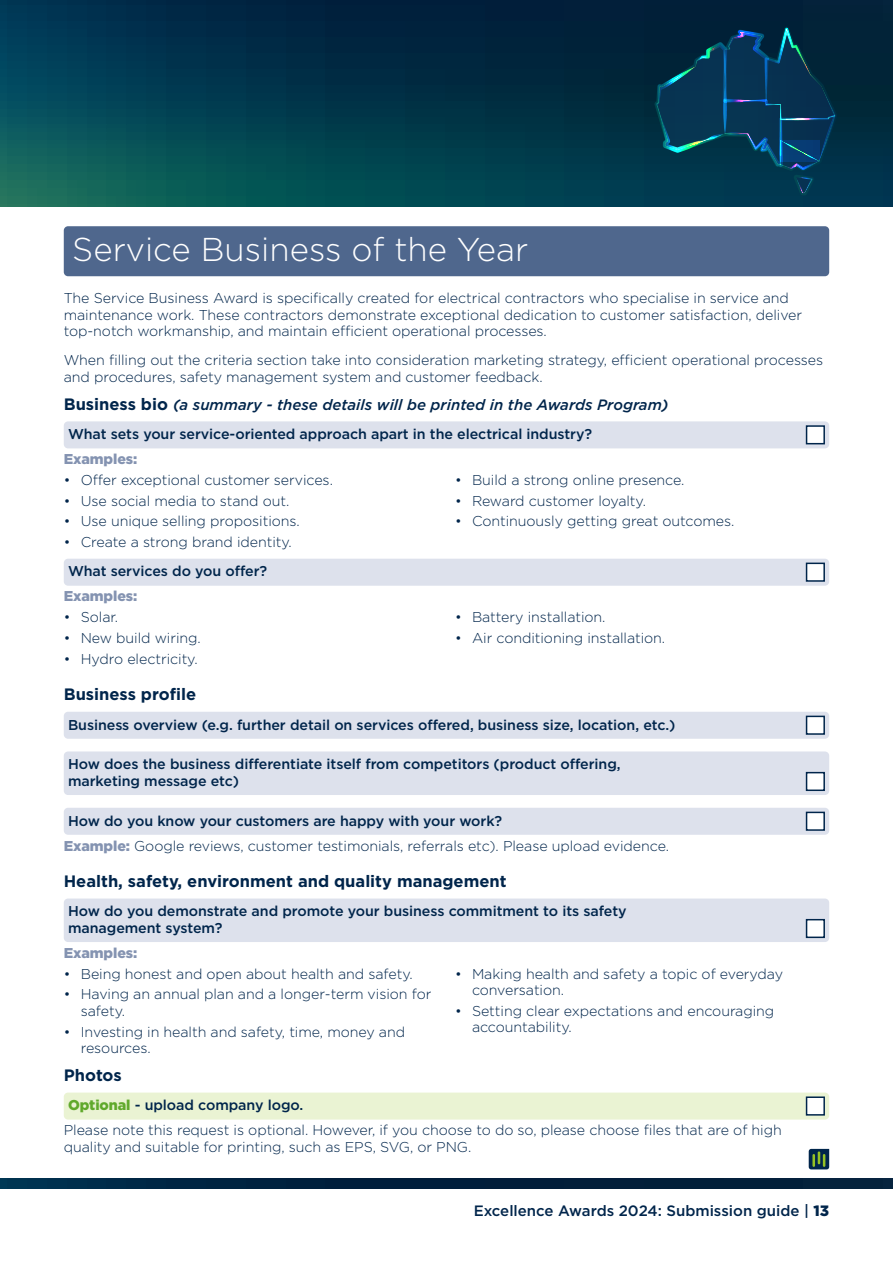
<style>
.page{position:relative;width:893px;height:1263px;background:#fff}
.page>*{position:absolute;margin:0;border:0;box-sizing:border-box;transform-origin:0 0}
.category-head{font:300 33px "Gotham";color:#fff}
.subhead2-H2{font:700 16.5px "Gotham";color:#00254b}
.subhead2-H2-2{font:italic 500 15px "Gotham";color:#00254b}
.t1{font:500 15px "Gotham";color:#00254b}
.body-P{font:300 14.25px/16.5px "Gotham";letter-spacing:-.005em;color:#00254b}
.question{font:500 14.25px/16.5px "Gotham";letter-spacing:-.005em;color:#00254b}
.para-over-ul{font:900 14.25px "Gotham";letter-spacing:-.005em;color:#8493b1}
.Question-optionl-or-ref-time-judging{font:500 14.25px "Gotham";letter-spacing:-.005em;color:#00254b}
.s1{font-weight:700;font-style:normal;font-size:16.5px}
.s2{font-weight:900;color:#8493b1}
.s3{font-weight:900;color:#60a92c}
.s4{font-weight:900}
</style>
<div class="page">
<svg style="left:0;top:0;width:893px;height:206px;background:#023849"></svg>
<svg style="left:0;top:1179px;width:893px;height:9px;background:#00223e"></svg>
<svg style="left:654px;top:27px;width:183px;height:168px;background:#053853"></svg>
<div style="left:64px;top:226px;width:765px;height:50px;background:#4f678d;border-radius:4px"></div>
<div style="left:64px;top:421px;width:765px;height:27px;background:#dde1ec;border-radius:4px"></div>
<div style="left:806px;top:425px;width:19px;height:19px;background:#fff;border:2px solid #00254b"></div>
<div style="left:64px;top:559px;width:765px;height:27px;background:#dde1ec;border-radius:4px"></div>
<div style="left:806px;top:563px;width:19px;height:19px;background:#fff;border:2px solid #00254b"></div>
<div style="left:64px;top:712px;width:765px;height:27px;background:#dde1ec;border-radius:4px"></div>
<div style="left:64px;top:751px;width:765px;height:44px;background:#dde1ec;border-radius:4px"></div>
<div style="left:64px;top:808px;width:765px;height:27px;background:#dde1ec;border-radius:4px"></div>
<div style="left:64px;top:898px;width:765px;height:44px;background:#dde1ec;border-radius:4px"></div>
<div style="left:806px;top:716px;width:19px;height:19px;background:#fff;border:2px solid #00254b"></div>
<div style="left:806px;top:772px;width:19px;height:19px;background:#fff;border:2px solid #00254b"></div>
<div style="left:806px;top:812px;width:19px;height:19px;background:#fff;border:2px solid #00254b"></div>
<div style="left:806px;top:919px;width:19px;height:19px;background:#fff;border:2px solid #00254b"></div>
<div style="left:64px;top:1092px;width:765px;height:27px;background:#eaf3d3;border-radius:4px"></div>
<div style="left:806px;top:1096px;width:19px;height:19px;background:#fff;border:2px solid #00254b"></div>
<svg style="left:809px;top:1149px;width:20px;height:20px"></svg>
<p class="category-head" style="left:72px;top:229px;width:458px">Service Business of the Year</p>
<p class="body-P" style="left:64px;top:289px;width:740px">The Service Business Award is specifically created for electrical contractors who specialise in service and maintenance work. These contractors demonstrate exceptional dedication to customer satisfaction, deliver top-notch workmanship, and maintain efficient operational processes.</p>
<p class="body-P" style="left:64px;top:352px;width:761px">When filling out the criteria section take into consideration marketing strategy, efficient operational processes and procedures, safety management system and customer feedback.</p>
<p class="subhead2-H2-2" style="left:64px;top:395px;width:606px"><span class="s1">Business bio</span> (a summary - these details will be printed in the Awards Program)</p>
<p class="question" style="left:68px;top:426px;width:525px">What sets your service-oriented approach apart in the electrical industry?</p>
<p class="para-over-ul" style="left:64px;top:449px;width:75px">Examples:</p>
<p class="body-P" style="left:64px;top:471px;width:271px">• Offer exceptional customer services.</p>
<p class="body-P" style="left:64px;top:492px;width:227px">• Use social media to stand out.</p>
<p class="body-P" style="left:64px;top:513px;width:238px">• Use unique selling propositions.</p>
<p class="body-P" style="left:64px;top:533px;width:230px">• Create a strong brand identity.</p>
<p class="body-P" style="left:455px;top:471px;width:231px">• Build a strong online presence.</p>
<p class="body-P" style="left:455px;top:492px;width:192px">• Reward customer loyalty.</p>
<p class="body-P" style="left:455px;top:513px;width:281px">• Continuously getting great outcomes.</p>
<p class="question" style="left:68px;top:563px;width:201px">What services do you offer?</p>
<p class="para-over-ul" style="left:64px;top:587px;width:75px">Examples:</p>
<p class="body-P" style="left:64px;top:608px;width:56px">• Solar.</p>
<p class="body-P" style="left:64px;top:629px;width:139px">• New build wiring.</p>
<p class="body-P" style="left:64px;top:650px;width:135px">• Hydro electricity.</p>
<p class="body-P" style="left:455px;top:608px;width:152px">• Battery installation.</p>
<p class="body-P" style="left:455px;top:629px;width:212px">• Air conditioning installation.</p>
<p class="subhead2-H2" style="left:64px;top:683px;width:134px">Business profile</p>
<p class="question" style="left:68px;top:716px;width:609px">Business overview (e.g. further detail on services offered, business size, location, etc.)</p>
<p class="question" style="left:68px;top:756px;width:554px">How does the business differentiate itself from competitors (product offering, marketing message etc)</p>
<p class="question" style="left:68px;top:812px;width:436px">How do you know your customers are happy with your work?</p>
<p class="body-P" style="left:64px;top:837px;width:607px"><span class="s2">Example:</span> Google reviews, customer testimonials, referrals etc). Please upload evidence.</p>
<p class="subhead2-H2" style="left:64px;top:870px;width:444px">Health, safety, environment and quality management</p>
<p class="question" style="left:68px;top:903px;width:560px">How do you demonstrate and promote your business commitment to its safety management system?</p>
<p class="para-over-ul" style="left:64px;top:943px;width:75px">Examples:</p>
<p class="body-P" style="left:64px;top:965px;width:350px">• Being honest and open about health and safety.</p>
<p class="body-P" style="left:81px;top:986px;width:352px;text-indent:-17px">• Having an annual plan and a longer-term vision for safety.</p>
<p class="body-P" style="left:81px;top:1023px;width:326px;text-indent:-17px">• Investing in health and safety, time, money and resources.</p>
<p class="body-P" style="left:472px;top:965px;width:313px;text-indent:-17px">• Making health and safety a topic of everyday conversation.</p>
<p class="body-P" style="left:472px;top:1002px;width:304px;text-indent:-17px">• Setting clear expectations and encouraging accountability.</p>
<p class="subhead2-H2" style="left:64px;top:1064px;width:60px">Photos</p>
<p class="Question-optionl-or-ref-time-judging" style="left:68px;top:1096px;width:237px"><span class="s3">Optional</span> - upload company logo.</p>
<p class="body-P" style="left:64px;top:1122px;width:720px">Please note this request is optional. However, if you choose to do so, please choose files that are of high quality and suitable for printing, such as EPS, SVG, or PNG.</p>
<p class="t1" style="left:474px;top:1201px;width:357px">Excellence Awards 2024: Submission guide | <span class="s4">13</span></p>
</div>
